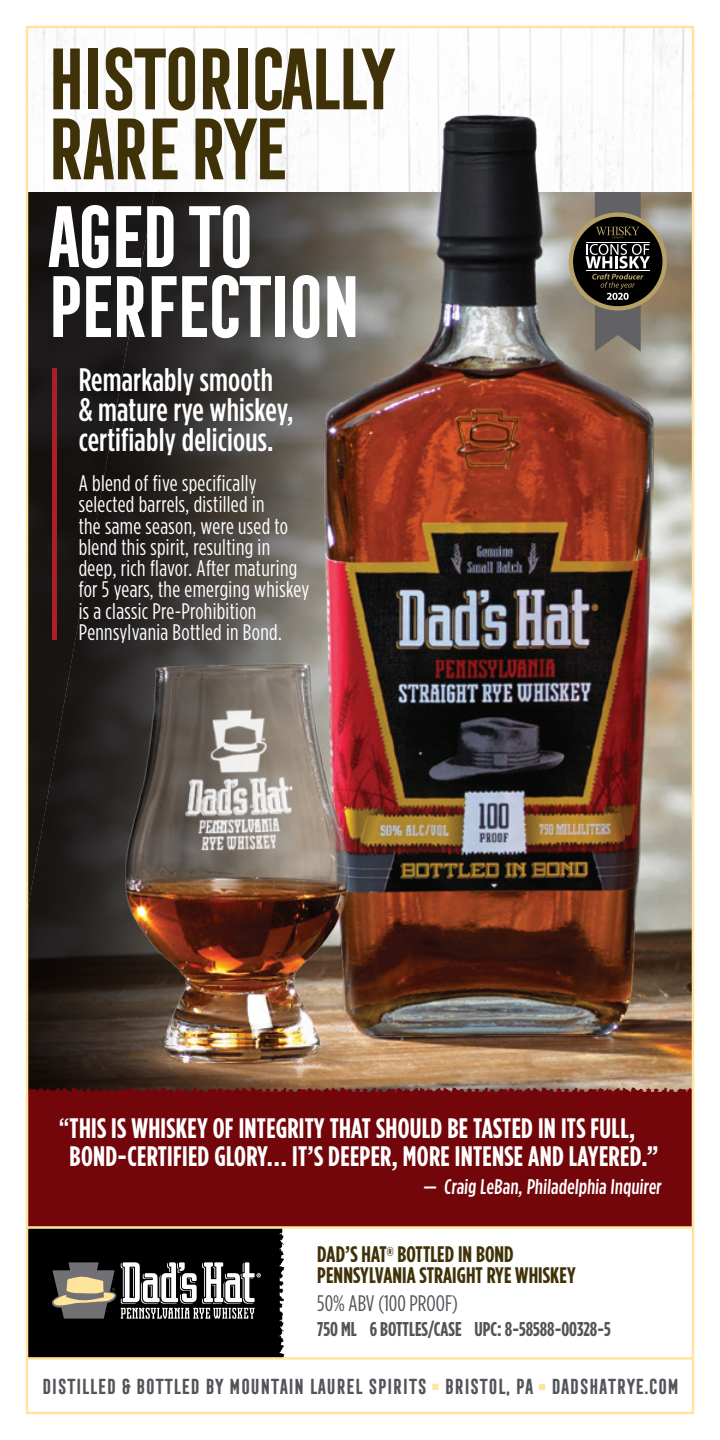
<style>
.page{position:relative;width:720px;height:1440px;background:#fff}
.page>*{position:absolute;margin:0;border:0;box-sizing:border-box;transform-origin:0 0}
.t1{font:700 80px/70px "Frontage Condensed";letter-spacing:-.15em;color:#403208}
.t2{font:700 80px/70px "Frontage Condensed";letter-spacing:-.15em;color:#fff}
.t3{font:500 condensed 32.5px/30px "Gotham HTF";letter-spacing:.005em;color:#fff}
.t4{font:700 condensed 28.25px/28.2px "Gotham HTF";letter-spacing:.01em;color:#fff}
.t5{font:condensed 22.5px/21.2px "Gotham HTF";letter-spacing:.015em;color:#fff}
.t6{font:700 condensed 22.5px "Gotham HTF";letter-spacing:.005em;color:#403208}
.t7{font:condensed 22.5px "Gotham HTF";color:#535459}
.t8{font:500 condensed 21.25px "Gotham HTF";color:#fff}
.t9{font:700 20px "Frontage Condensed";letter-spacing:-.09em;color:#535459}
.t10{font:700 condensed 20px "Gotham HTF";color:#535459}
.s1{font-weight:500}
</style>
<div class="page">
<img style="left:41px;top:29px;width:643px;height:13px">
<div style="left:29px;top:1096px;width:662px;height:130px;background:#72060a"></div>
<hr style="left:27px;top:1357px;width:666px;height:3px;background:#ffe49c">
<hr style="left:27px;top:1226px;width:666px;height:3px;background:#ffe49c">
<img style="left:27px;top:42px;width:666px;height:1054px">
<img style="left:62px;top:603px;width:316px;height:474px">
<div style="left:52px;top:368px;width:5px;height:272px;background:#ad1e26"></div>
<svg style="left:28px;top:1228px;width:256px;height:130px;background:#2c2b28"></svg>
<p class="t1" style="left:41px;top:44px;width:358px">HISTORICALLY<br>RARE RYE</p>
<p class="t2" style="left:41px;top:202px;width:324px">AGED TO<br>PERFECTION</p>
<p class="t3" style="left:79px;top:364px;width:216px">Remarkably smooth &amp; mature rye whiskey, certifiably delicious.</p>
<p class="t5" style="left:79px;top:472px;width:232px">A blend of five specifically selected barrels, distilled in<br>the same season, were used to blend this spirit, resulting in deep, rich flavor. After maturing for 5 years, the emerging whiskey is a classic Pre-Prohibition<br>Pennsylvania Bottled in Bond.</p>
<p class="t4" style="left:70px;top:1113px;width:590px;text-indent:-11px"><span class="s1">“</span>THIS IS WHISKEY OF INTEGRITY THAT SHOULD BE TASTED IN ITS FULL,<br>BOND-CERTIFIED GLORY… IT’S DEEPER, MORE INTENSE AND LAYERED.”</p>
<p class="t8" style="left:423px;top:1175px;width:242px">— Craig LeBan, Philadelphia Inquirer</p>
<p class="t6" style="left:317px;top:1242px;width:198px">DAD’S HAT<sup>®</sup> BOTTLED IN BOND</p>
<p class="t6" style="left:317px;top:1263px;width:260px">PENNSYLVANIA STRAIGHT RYE WHISKEY</p>
<p class="t7" style="left:317px;top:1291px;width:142px">50% ABV (100 PROOF)</p>
<p class="t10" style="left:317px;top:1318px;width:295px">750 ML 6 BOTTLES/CASE UPC: 8-58588-00328-5</p>
<p class="t9" style="left:41px;top:1375px;width:641px">DISTILLED &amp; BOTTLED BY MOUNTAIN LAUREL SPIRITS <sup>■</sup> BRISTOL, PA <sup>■</sup> DADSHATRYE.COM</p>
</div>
